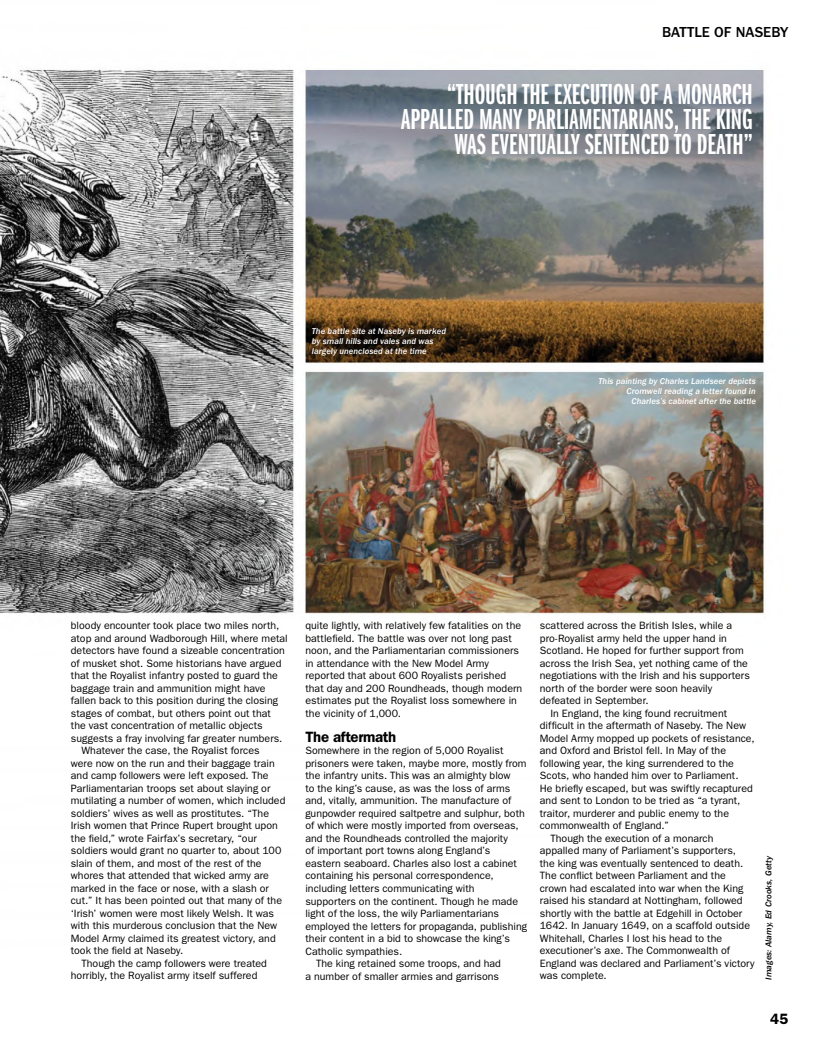
<style>
.page{position:relative;width:815px;height:1053px;background:#fff}
.page>*{position:absolute;margin:0;border:0;box-sizing:border-box;transform-origin:0 0}
.t1{font:30px/25px "ITC Franklin Gothic Std Dm X Cp";color:#fff;text-align:right}
.t2{font:600 15px "ITC Franklin Gothic Std";letter-spacing:-.02em;color:#000}
.t3{font:500 15px "ITC Franklin Gothic Std";color:#000}
.t4{font:10.62px/12.5px "ITC Franklin Gothic Std";color:#000}
.t5{font:8.75px/10px "ITC Franklin Gothic Std Med It";letter-spacing:.005em;color:#fff}
.t6{font:8.75px "ITC Franklin Gothic Std Med It";letter-spacing:.005em;color:#000}
</style>
<div class="page">
<img style="left:0;top:69px;width:765px;height:545px">
<h2 class="t3" style="left:662px;top:26px;width:128px">BATTLE OF NASEBY</h2>
<h1 class="t1" style="left:401px;top:81px;width:353px">“THOUGH THE EXECUTION OF A MONARCH<br>APPALLED MANY PARLIAMENTARIANS, THE KING<br>WAS EVENTUALLY SENTENCED TO DEATH”</h1>
<p class="t5" style="left:312px;top:327px;width:136px">The battle site at Naseby is marked by small hills and vales and was largely unenclosed at the time</p>
<p class="t5" style="left:598px;top:377px;width:159px;text-align:right">This painting by Charles Landseer depicts<br>Cromwell reading a letter found in<br>Charles’s cabinet after the battle</p>
<p class="t4" style="left:71px;top:620px;width:210px">bloody encounter took place two miles north,</p>
<p class="t4" style="left:71px;top:633px;width:218px">atop and around Wadborough Hill, where metal</p>
<p class="t4" style="left:71px;top:645px;width:216px">detectors have found a sizeable concentration</p>
<p class="t4" style="left:71px;top:658px;width:212px">of musket shot. Some historians have argued</p>
<p class="t4" style="left:71px;top:670px;width:209px">that the Royalist infantry posted to guard the</p>
<p class="t4" style="left:71px;top:683px;width:196px">baggage train and ammunition might have</p>
<p class="t4" style="left:71px;top:695px;width:209px">fallen back to this position during the closing</p>
<p class="t4" style="left:71px;top:708px;width:202px">stages of combat, but others point out that</p>
<p class="t4" style="left:71px;top:720px;width:193px">the vast concentration of metallic objects</p>
<p class="t4" style="left:71px;top:733px;width:213px">suggests a fray involving far greater numbers.</p>
<p class="t4" style="left:81px;top:745px;width:180px">Whatever the case, the Royalist forces</p>
<p class="t4" style="left:71px;top:758px;width:205px">were now on the run and their baggage train</p>
<p class="t4" style="left:71px;top:770px;width:199px">and camp followers were left exposed. The</p>
<p class="t4" style="left:71px;top:783px;width:201px">Parliamentarian troops set about slaying or</p>
<p class="t4" style="left:71px;top:795px;width:216px">mutilating a number of women, which included</p>
<p class="t4" style="left:71px;top:808px;width:200px">soldiers’ wives as well as prostitutes. “The</p>
<p class="t4" style="left:71px;top:820px;width:209px">Irish women that Prince Rupert brought upon</p>
<p class="t4" style="left:71px;top:833px;width:187px">the field,” wrote Fairfax’s secretary, “our</p>
<p class="t4" style="left:71px;top:845px;width:212px">soldiers would grant no quarter to, about 100</p>
<p class="t4" style="left:71px;top:858px;width:192px">slain of them, and most of the rest of the</p>
<p class="t4" style="left:71px;top:870px;width:200px">whores that attended that wicked army are</p>
<p class="t4" style="left:71px;top:883px;width:200px">marked in the face or nose, with a slash or</p>
<p class="t4" style="left:71px;top:895px;width:213px">cut.” It has been pointed out that many of the</p>
<p class="t4" style="left:71px;top:908px;width:205px">‘Irish’ women were most likely Welsh. It was</p>
<p class="t4" style="left:71px;top:920px;width:208px">with this murderous conclusion that the New</p>
<p class="t4" style="left:71px;top:933px;width:206px">Model Army claimed its greatest victory, and</p>
<p class="t4" style="left:71px;top:945px;width:114px">took the field at Naseby.</p>
<p class="t4" style="left:81px;top:958px;width:187px">Though the camp followers were treated</p>
<p class="t4" style="left:71px;top:970px;width:188px">horribly, the Royalist army itself suffered</p>
<p class="t4" style="left:305px;top:620px;width:218px">quite lightly, with relatively few fatalities on the battlefield. The battle was over not long past noon, and the Parliamentarian commissioners in attendance with the New Model Army reported that about 600 Royalists perished that day and 200 Roundheads, though modern estimates put the Royalist loss somewhere in the vicinity of 1,000.</p>
<h2 class="t2" style="left:305px;top:730px;width:92px">The aftermath</h2>
<p class="t4" style="left:305px;top:745px;width:199px">Somewhere in the region of 5,000 Royalist</p>
<p class="t4" style="left:305px;top:758px;width:223px">prisoners were taken, maybe more, mostly from</p>
<p class="t4" style="left:305px;top:770px;width:207px">the infantry units. This was an almighty blow</p>
<p class="t4" style="left:305px;top:783px;width:206px">to the king’s cause, as was the loss of arms</p>
<p class="t4" style="left:305px;top:795px;width:207px">and, vitally, ammunition. The manufacture of</p>
<p class="t4" style="left:305px;top:808px;width:221px">gunpowder required saltpetre and sulphur, both</p>
<p class="t4" style="left:305px;top:820px;width:215px">of which were mostly imported from overseas,</p>
<p class="t4" style="left:305px;top:833px;width:204px">and the Roundheads controlled the majority</p>
<p class="t4" style="left:305px;top:845px;width:186px">of important port towns along England’s</p>
<p class="t4" style="left:305px;top:858px;width:213px">eastern seaboard. Charles also lost a cabinet</p>
<p class="t4" style="left:305px;top:870px;width:190px">containing his personal correspondence,</p>
<p class="t4" style="left:305px;top:883px;width:171px">including letters communicating with</p>
<p class="t4" style="left:305px;top:895px;width:214px">supporters on the continent. Though he made</p>
<p class="t4" style="left:305px;top:908px;width:195px">light of the loss, the wily Parliamentarians</p>
<p class="t4" style="left:305px;top:920px;width:223px">employed the letters for propaganda, publishing</p>
<p class="t4" style="left:305px;top:933px;width:206px">their content in a bid to showcase the king’s</p>
<p class="t4" style="left:305px;top:945px;width:98px">Catholic sympathies.</p>
<p class="t4" style="left:316px;top:958px;width:186px">The king retained some troops, and had</p>
<p class="t4" style="left:305px;top:970px;width:195px">a number of smaller armies and garrisons</p>
<p class="t4" style="left:540px;top:620px;width:194px">scattered across the British Isles, while a</p>
<p class="t4" style="left:540px;top:633px;width:189px">pro-Royalist army held the upper hand in</p>
<p class="t4" style="left:540px;top:645px;width:205px">Scotland. He hoped for further support from</p>
<p class="t4" style="left:540px;top:658px;width:210px">across the Irish Sea, yet nothing came of the</p>
<p class="t4" style="left:540px;top:670px;width:212px">negotiations with the Irish and his supporters</p>
<p class="t4" style="left:540px;top:683px;width:174px">north of the border were soon heavily</p>
<p class="t4" style="left:540px;top:695px;width:110px">defeated in September.</p>
<p class="t4" style="left:550px;top:708px;width:178px">In England, the king found recruitment</p>
<p class="t4" style="left:540px;top:720px;width:208px">difficult in the aftermath of Naseby. The New</p>
<p class="t4" style="left:540px;top:733px;width:216px">Model Army mopped up pockets of resistance,</p>
<p class="t4" style="left:540px;top:745px;width:188px">and Oxford and Bristol fell. In May of the</p>
<p class="t4" style="left:540px;top:758px;width:196px">following year, the king surrendered to the</p>
<p class="t4" style="left:540px;top:770px;width:200px">Scots, who handed him over to Parliament.</p>
<p class="t4" style="left:540px;top:783px;width:215px">He briefly escaped, but was swiftly recaptured</p>
<p class="t4" style="left:540px;top:795px;width:202px">and sent to London to be tried as “a tyrant,</p>
<p class="t4" style="left:540px;top:808px;width:191px">traitor, murderer and public enemy to the</p>
<p class="t4" style="left:540px;top:820px;width:131px">commonwealth of England.”</p>
<p class="t4" style="left:550px;top:833px;width:165px">Though the execution of a monarch</p>
<p class="t4" style="left:540px;top:845px;width:198px">appalled many of Parliament’s supporters,</p>
<p class="t4" style="left:540px;top:858px;width:205px">the king was eventually sentenced to death.</p>
<p class="t4" style="left:540px;top:870px;width:188px">The conflict between Parliament and the</p>
<p class="t4" style="left:540px;top:883px;width:205px">crown had escalated into war when the King</p>
<p class="t4" style="left:540px;top:895px;width:204px">raised his standard at Nottingham, followed</p>
<p class="t4" style="left:540px;top:908px;width:204px">shortly with the battle at Edgehill in October</p>
<p class="t4" style="left:540px;top:920px;width:212px">1642. In January 1649, on a scaffold outside</p>
<p class="t4" style="left:540px;top:933px;width:184px">Whitehall, Charles I lost his head to the</p>
<p class="t4" style="left:540px;top:945px;width:192px">executioner’s axe. The Commonwealth of</p>
<p class="t4" style="left:540px;top:957px;width:216px">England was declared and Parliament’s victory</p>
<p class="t4" style="left:540px;top:970px;width:68px">was complete.</p>
<p class="t6" style="left:765px;top:979px;width:126px;rotate:-90deg">Images: Alamy, Ed Crooks, Getty</p>
<h2 class="t2" style="left:770px;top:1012px;width:20px">45</h2>
</div>
